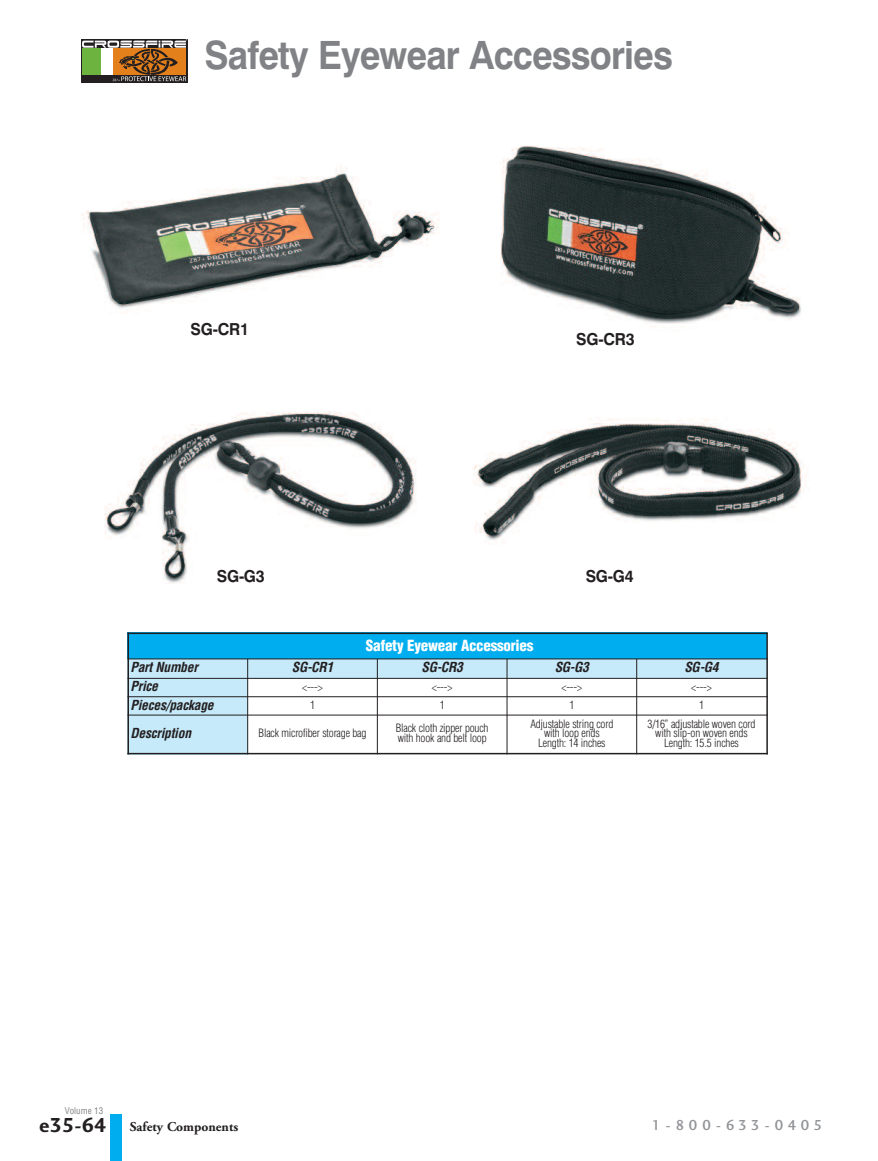
<style>
.page{position:relative;width:878px;height:1161px;background:#fff}
.page>*{position:absolute;margin:0;border:0;box-sizing:border-box;transform-origin:0 0}
.t1{font:700 39px "Swiss 721 BT";letter-spacing:-.025em;color:#808285;scale:.93 1}
.t2{font:700 16.5px "Swiss 721 BT";letter-spacing:-.015em;color:#231f20;scale:.95 1}
.t3{font:900 condensed 15px "Helvetica";letter-spacing:-.015em;color:#fff}
.t4{font:15px "Charlotte Sans Medium Plain";letter-spacing:.265em;color:#939598}
.t5{font:italic 700 condensed 13.5px "Helvetica";letter-spacing:-.02em;color:#231f20}
.t6{font:700 13.5px "Adobe Garamond";color:#231f20}
.t7{font:300 condensed 11.25px/9.6px "Helvetica";letter-spacing:-.015em;color:#231f20;text-align:center}
.t8{font:condensed 9px "Helvetica";color:#808285}
.s1{font-family:"Charlotte Sans Bold Plain";font-weight:400;font-size:21px}
</style>
<div class="page">
<div style="left:111px;top:1114px;width:11px;height:47px;background:#00aeef"></div>
<img style="left:82px;top:165px;width:357px;height:147px">
<img style="left:501px;top:146px;width:301px;height:178px">
<img style="left:104px;top:411px;width:312px;height:172px">
<div style="left:215px;top:568px;width:53px;height:22px;background:#fff"></div>
<svg style="left:81px;top:39px;width:106px;height:44px"></svg>
<svg style="left:82px;top:39px;width:105px;height:42px;background:#947b4d"></svg>
<div style="left:127px;top:633px;width:640px;height:26px;background:#00aeef"></div>
<div style="left:127px;top:659px;width:121px;height:19px;background:#c6eafa"></div>
<div style="left:248px;top:659px;width:129px;height:19px;background:#c6eafa"></div>
<div style="left:377px;top:659px;width:130px;height:19px;background:#c6eafa"></div>
<div style="left:507px;top:659px;width:129px;height:19px;background:#c6eafa"></div>
<div style="left:636px;top:659px;width:131px;height:19px;background:#c6eafa"></div>
<div style="left:127px;top:678px;width:121px;height:19px;background:#c6eafa"></div>
<div style="left:127px;top:697px;width:121px;height:18px;background:#c6eafa"></div>
<div style="left:127px;top:715px;width:121px;height:39px;background:#c6eafa"></div>
<hr style="left:127px;top:633px;width:2px;height:121px;background:#231f20">
<hr style="left:247px;top:659px;width:1px;height:95px;background:#231f20">
<hr style="left:377px;top:659px;width:1px;height:95px;background:#231f20">
<hr style="left:506px;top:659px;width:1px;height:95px;background:#231f20">
<hr style="left:636px;top:659px;width:1px;height:95px;background:#231f20">
<hr style="left:766px;top:633px;width:1px;height:121px;background:#231f20">
<hr style="left:127px;top:633px;width:640px;height:1px;background:#231f20">
<hr style="left:127px;top:659px;width:640px;height:1px;background:#231f20">
<hr style="left:127px;top:678px;width:640px;height:1px;background:#231f20">
<hr style="left:127px;top:696px;width:640px;height:1px;background:#231f20">
<hr style="left:127px;top:715px;width:640px;height:1px;background:#231f20">
<hr style="left:127px;top:753px;width:640px;height:1px;background:#231f20">
<img style="left:473px;top:419px;width:333px;height:122px">
<h1 class="t1" style="left:204px;top:33px;width:505px">Safety Eyewear Accessories</h1>
<h2 class="t2" style="left:190px;top:319px;width:63px">SG-CR1</h2>
<h2 class="t2" style="left:217px;top:566px;width:52px">SG-G3</h2>
<h2 class="t2" style="left:576px;top:329px;width:63px">SG-CR3</h2>
<h3 class="t3" style="left:366px;top:639px;width:169px">Safety Eyewear Accessories</h3>
<h2 class="t2" style="left:585px;top:566px;width:52px">SG-G4</h2>
<p class="t5" style="left:130px;top:662px;width:69px">Part Number</p>
<p class="t5" style="left:292px;top:662px;width:43px">SG-CR1</p>
<p class="t5" style="left:421px;top:662px;width:43px">SG-CR3</p>
<p class="t5" style="left:554px;top:662px;width:36px">SG-G3</p>
<p class="t5" style="left:684px;top:662px;width:36px">SG-G4</p>
<p class="t5" style="left:130px;top:681px;width:29px">Price</p>
<p class="t7" style="left:302px;top:683px;width:22px">&lt;---&gt;</p>
<p class="t7" style="left:432px;top:683px;width:22px">&lt;---&gt;</p>
<p class="t7" style="left:561px;top:683px;width:22px">&lt;---&gt;</p>
<p class="t7" style="left:691px;top:683px;width:22px">&lt;---&gt;</p>
<p class="t5" style="left:130px;top:700px;width:85px">Pieces/package</p>
<p class="t7" style="left:310px;top:701px;width:6px">1</p>
<p class="t7" style="left:439px;top:701px;width:6px">1</p>
<p class="t7" style="left:569px;top:701px;width:6px">1</p>
<p class="t7" style="left:699px;top:701px;width:6px">1</p>
<p class="t5" style="left:130px;top:728px;width:62px">Description</p>
<p class="t7" style="left:258px;top:729px;width:109px">Black microfiber storage bag</p>
<p class="t7" style="left:395px;top:724px;width:94px;text-align:left">Black cloth zipper pouch with hook and belt loop</p>
<p class="t7" style="left:530px;top:720px;width:85px">Adjustable string cord with loop ends<br>Length: 14 inches</p>
<p class="t7" style="left:647px;top:720px;width:109px">3/16” adjustable woven cord with slip-on woven ends<br>Length: 15.5 inches</p>
<p class="t8" style="left:65px;top:1107px;width:40px">Volume 13</p>
<p class="t6" style="left:39px;top:1121px;width:200px"><span class="s1">e35-64</span> Safety Components</p>
<h3 class="t4" style="left:651px;top:1116px;width:172px">1-800-633-0405</h3>
</div>
